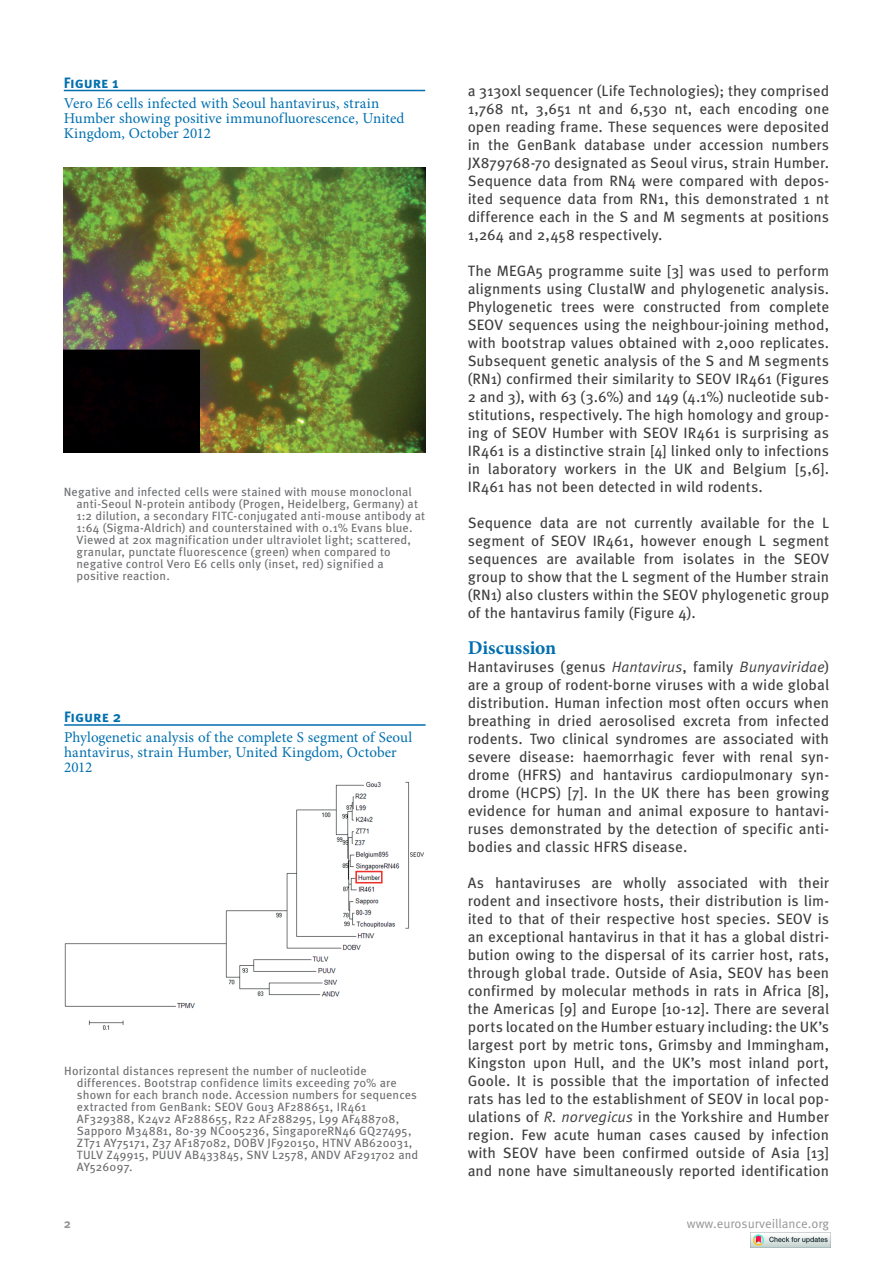
<style>
.page{position:relative;width:893px;height:1263px;background:#fff}
.page>*{position:absolute;margin:0;border:0;box-sizing:border-box;transform-origin:0 0}
.t1{font:700 19.5px "Minion Pro";color:#006faf}
.t2{font:15px/18px "Meta Pro";color:#3e3e3f;text-align:justify}
.t3{font:15px/15px "Minion Pro";letter-spacing:.005em;color:#006faf}
.t4{font:700 15px "Meta Pro";letter-spacing:-.005em;color:#006faf}
.t5{font:12.75px "Meta Pro";color:#939598}
.t6{font:700 12.75px "Meta Pro";color:#939598}
.t7{font:12px/12px "Meta Pro";letter-spacing:.015em;color:#6c6d70}
.s1{font-style:italic}
</style>
<div class="page">
<hr style="left:64px;top:724px;width:362px;height:2px;background:#006faf">
<img style="left:64px;top:781px;width:360px;height:249px">
<hr style="left:64px;top:90px;width:361px;height:1px;background:#006faf">
<img style="left:64px;top:168px;width:362px;height:284px">
<img style="left:750px;top:1232px;width:80px;height:16px">
<p class="t4" style="left:64px;top:73px;width:57px">Figure 1</p>
<p class="t3" style="left:64px;top:96px;width:342px">Vero E6 cells infected with Seoul hantavirus, strain<br>Humber showing positive immunofluorescence, United<br>Kingdom, October 2012</p>
<p class="t7" style="left:77px;top:486px;width:350px;text-indent:-13px">Negative and infected cells were stained with mouse monoclonal anti-Seoul N-protein antibody (Progen, Heidelberg, Germany) at 1:2 dilution, a secondary FITC-conjugated anti-mouse antibody at 1:64 (Sigma-Aldrich) and counterstained with 0.1% Evans blue.<br>Viewed at 20x magnification under ultraviolet light; scattered, granular, punctate fluorescence (green) when compared to negative control Vero E6 cells only (inset, red) signified a positive reaction.</p>
<p class="t4" style="left:64px;top:708px;width:58px">Figure 2</p>
<p class="t3" style="left:64px;top:730px;width:350px">Phylogenetic analysis of the complete S segment of Seoul hantavirus, strain Humber, United Kingdom, October<br>2012</p>
<p class="t7" style="left:77px;top:1065px;width:343px;text-indent:-13px">Horizontal distances represent the number of nucleotide differences. Bootstrap confidence limits exceeding 70% are shown for each branch node. Accession numbers for sequences extracted from GenBank: SEOV Gou3 AF288651, IR461<br>AF329388, K24v2 AF288655, R22 AF288295, L99 AF488708, Sapporo M34881, 80-39 NC005236, SingaporeRN46 GQ27495, ZT71 AY75171, Z37 AF187082, DOBV JF920150, HTNV AB620031, TULV Z49915, PUUV AB433845, SNV L2578, ANDV AF291702 and AY526097.</p>
<p class="t2" style="left:468px;top:82px;width:363px">a 3130xl sequencer (Life Technologies); they comprised 1,768 nt, 3,651 nt and 6,530 nt, each encoding one open reading frame. These sequences were deposited in the GenBank database under accession numbers JX879768-70 designated as Seoul virus, strain Humber.<br>Sequence data from RN4 were compared with depos&shy;ited sequence data from RN1, this demonstrated 1 nt difference each in the S and M segments at positions 1,264 and 2,458 respectively.</p>
<p class="t2" style="left:468px;top:262px;width:363px">The MEGA5 programme suite [3] was used to perform alignments using ClustalW and phylogenetic analysis.<br>Phylogenetic trees were constructed from complete SEOV sequences using the neighbour-joining method, with bootstrap values obtained with 2,000 replicates.<br>Subsequent genetic analysis of the S and M segments (RN1) confirmed their similarity to SEOV IR461 (Figures 2 and 3), with 63 (3.6%) and 149 (4.1%) nucleotide sub&shy;stitutions, respectively. The high homology and group&shy;ing of SEOV Humber with SEOV IR461 is surprising as IR461 is a distinctive strain [4] linked only to infections in laboratory workers in the UK and Belgium [5,6].<br>IR461 has not been detected in wild rodents.</p>
<p class="t2" style="left:468px;top:514px;width:363px">Sequence data are not currently available for the L segment of SEOV IR461, however enough L segment sequences are available from isolates in the SEOV group to show that the L segment of the Humber strain (RN1) also clusters within the SEOV phylogenetic group of the hantavirus family (Figure 4).</p>
<h1 class="t1" style="left:468px;top:634px;width:90px">Discussion</h1>
<p class="t2" style="left:468px;top:658px;width:363px">Hantaviruses (genus <span class="s1">Hantavirus</span>, family <span class="s1">Bunyaviridae</span>) are a group of rodent-borne viruses with a wide global distribution. Human infection most often occurs when breathing in dried aerosolised excreta from infected rodents. Two clinical syndromes are associated with severe disease: haemorrhagic fever with renal syn&shy;drome (HFRS) and hantavirus cardiopulmonary syn&shy;drome (HCPS) [7]. In the UK there has been growing evidence for human and animal exposure to hantavi&shy;ruses demonstrated by the detection of specific anti&shy;bodies and classic HFRS disease.</p>
<p class="t2" style="left:468px;top:874px;width:363px">As hantaviruses are wholly associated with their rodent and insectivore hosts, their distribution is lim&shy;ited to that of their respective host species. SEOV is an exceptional hantavirus in that it has a global distri&shy;bution owing to the dispersal of its carrier host, rats, through global trade. Outside of Asia, SEOV has been confirmed by molecular methods in rats in Africa [8], the Americas [9] and Europe [10-12]. There are several ports located on the Humber estuary including: the UK’s largest port by metric tons, Grimsby and Immingham, Kingston upon Hull, and the UK’s most inland port, Goole. It is possible that the importation of infected rats has led to the establishment of SEOV in local pop&shy;ulations of <span class="s1">R. norvegicus</span> in the Yorkshire and Humber region. Few acute human cases caused by infection with SEOV have been confirmed outside of Asia [13] and none have simultaneously reported identification</p>
<p class="t6" style="left:64px;top:1215px;width:9px">2</p>
<p class="t5" style="left:687px;top:1215px;width:144px">www.eurosurveillance.org</p>
</div>
